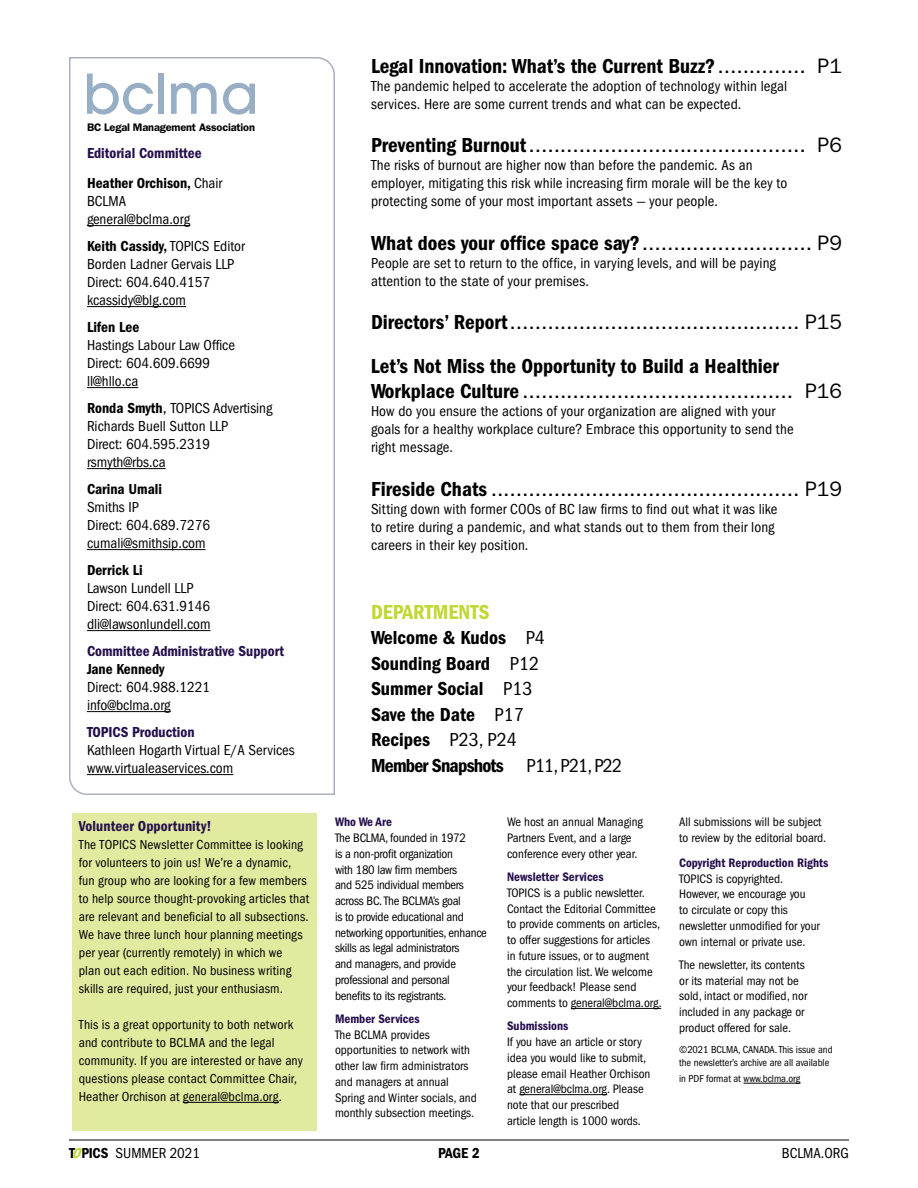
<style>
.page{position:relative;width:918px;height:1188px;background:#fff}
.page>*{position:absolute;margin:0;border:0;box-sizing:border-box;transform-origin:0 0}
.t1{font:21px "ITC Franklin Gothic Std";color:#000}
.t2{font:21px "ITC Franklin Gothic Std Dm Cd";color:#000}
.t3{font:21px "ITC Franklin Gothic Std Dm Cd";color:#bfd832}
.t4{font:19.5px/25.5px "ITC Franklin Gothic Std Dm Cd";color:#000}
.t5{font:condensed 15px/18px "ITC Franklin Gothic Std";color:#000}
.t6{font:15px/30px "ITC Franklin Gothic Std Dm Cd";color:#240f4d}
.t7{font:15px "ITC Franklin Gothic Std Dm Cd";color:#000}
.t8{font:condensed 13.5px/18px "ITC Franklin Gothic Std";letter-spacing:.01em;color:#000}
.t9{font:condensed 12.75px/15.8px "ITC Franklin Gothic Std";color:#000}
.t10{font:condensed 12.75px/15.8px "ITC Franklin Gothic Std";letter-spacing:-.02em;color:#000}
.t11{font:12.75px "ITC Franklin Gothic Std Dm Cd";color:#240f4d}
.t12{font:600 10.95px "ITC Franklin Gothic Std";letter-spacing:-.015em;color:#000}
.t13{font:condensed 10.5px/13.5px "ITC Franklin Gothic Std";letter-spacing:-.005em;color:#000}
.s1{color:#000}
.s2{font-family:"ITC Franklin Gothic Std";font-stretch:condensed;color:#000}
.s3{font-family:"ITC Franklin Gothic Std";font-stretch:condensed}
.s4{font-family:"ITC Franklin Gothic Std Dm Cd";font-stretch:normal}
.s5{font-stretch:normal}
.s6{font-family:"ITC Franklin Gothic Std"}
.s7{font-family:"ITC Franklin Gothic Std Dm Cd"}
.s8{font-family:"ITC Franklin Gothic Std Dm Cd";font-style:italic;font-stretch:normal;color:#bfd832}
</style>
<div class="page">
<hr style="left:69px;top:1140px;width:780px;height:1px;background:#000">
<hr style="left:571px;top:1008px;width:90px;height:1px;background:#000">
<hr style="left:519px;top:1094px;width:88px;height:1px;background:#000">
<hr style="left:744px;top:1083px;width:56px;height:1px;background:#000">
<div style="left:72px;top:813px;width:245px;height:318px;background:#e2ea9f"></div>
<hr style="left:183px;top:1102px;width:96px;height:1px;background:#000">
<svg style="left:69px;top:57px;width:266px;height:738px"></svg>
<svg style="left:87px;top:74px;width:66px;height:41px"></svg>
<div style="left:158px;top:74px;width:6px;height:40px;background:#97aec5"></div>
<svg style="left:171px;top:83px;width:46px;height:31px"></svg>
<svg style="left:223px;top:83px;width:32px;height:32px"></svg>
<hr style="left:87px;top:225px;width:103px;height:1px;background:#000">
<hr style="left:87px;top:306px;width:99px;height:1px;background:#000">
<hr style="left:87px;top:387px;width:51px;height:1px;background:#000">
<hr style="left:87px;top:468px;width:79px;height:1px;background:#000">
<hr style="left:87px;top:549px;width:119px;height:1px;background:#000">
<hr style="left:87px;top:630px;width:124px;height:1px;background:#000">
<hr style="left:87px;top:711px;width:84px;height:1px;background:#000">
<hr style="left:87px;top:774px;width:146px;height:1px;background:#000">
<p class="t12" style="left:87px;top:120px;width:170px">BC Legal Management Association</p>
<p class="t6" style="left:87px;top:138px;width:137px">Editorial Committee<br><span class="s1">Heather Orchison,</span> <span class="s2">Chair</span></p>
<p class="t5" style="left:87px;top:192px;width:105px">BCLMA general@bclma.org</p>
<p class="t7" style="left:87px;top:238px;width:160px">Keith Cassidy, <span class="s3">TOPICS Editor</span></p>
<p class="t5" style="left:87px;top:255px;width:149px">Borden Ladner Gervais LLP<br>Direct: 604.640.4157 kcassidy@blg.com</p>
<p class="t7" style="left:87px;top:319px;width:54px">Lifen Lee</p>
<p class="t5" style="left:87px;top:336px;width:150px">Hastings Labour Law Office<br>Direct: 604.609.6699 ll@hllo.ca</p>
<p class="t5" style="left:87px;top:399px;width:187px"><span class="s4">Ronda Smyth</span><span class="s5">,</span> TOPICS Advertising<br>Richards Buell Sutton LLP<br>Direct: 604.595.2319 rsmyth@rbs.ca</p>
<p class="t7" style="left:87px;top:481px;width:77px">Carina Umali</p>
<p class="t5" style="left:87px;top:498px;width:125px">Smiths IP<br>Direct: 604.689.7276 cumali@smithsip.com</p>
<p class="t7" style="left:87px;top:562px;width:57px">Derrick Li</p>
<p class="t5" style="left:87px;top:579px;width:125px">Lawson Lundell LLP<br>Direct: 604.631.9146 dli@lawsonlundell.com</p>
<p class="t6" style="left:87px;top:636px;width:199px">Committee Administrative Support</p>
<p class="t7" style="left:87px;top:661px;width:79px">Jane Kennedy</p>
<p class="t5" style="left:87px;top:678px;width:125px">Direct: 604.988.1221 info@bclma.org</p>
<p class="t6" style="left:87px;top:717px;width:109px">TOPICS Production</p>
<p class="t5" style="left:87px;top:741px;width:209px">Kathleen Hogarth Virtual E/A Services www.virtualeaservices.com</p>
<p class="t6" style="left:79px;top:811px;width:134px">Volunteer Opportunity!</p>
<p class="t8" style="left:79px;top:836px;width:232px">The TOPICS Newsletter Committee is looking for volunteers to join us! We’re a dynamic, fun group who are looking for a few members to help source thought-provoking articles that are relevant and beneficial to all subsections.<br>We have three lunch hour planning meetings per year (currently remotely) in which we<br>plan out each edition. No business writing skills are required, just your enthusiasm.</p>
<p class="t8" style="left:79px;top:1016px;width:226px">This is a great opportunity to both network and contribute to BCLMA and the legal community. If you are interested or have any questions please contact Committee Chair, Heather Orchison at general@bclma.org.</p>
<h1 class="t2" style="left:371px;top:54px;width:473px">Legal Innovation: What’s the Current Buzz?<span class="s6">.............. P1</span></h1>
<p class="t5" style="left:371px;top:77px;width:418px">The pandemic helped to accelerate the adoption of technology within legal services. Here are some current trends and what can be expected.</p>
<h1 class="t1" style="left:371px;top:133px;width:473px"><span class="s7">Preventing Burnout</span>............................................ P6</h1>
<p class="t5" style="left:371px;top:157px;width:418px">The risks of burnout are higher now than before the pandemic. As an employer, mitigating this risk while increasing firm morale will be the key to protecting some of your most important assets — your people.</p>
<h1 class="t1" style="left:371px;top:231px;width:473px"><span class="s7">What does your office space say?</span>........................... P9</h1>
<p class="t5" style="left:371px;top:254px;width:406px">People are set to return to the office, in varying levels, and will be paying attention to the state of your premises.</p>
<h1 class="t1" style="left:371px;top:310px;width:473px"><span class="s7">Directors’ Report</span>.............................................. P15</h1>
<h1 class="t2" style="left:371px;top:354px;width:410px">Let’s Not Miss the Opportunity to Build a Healthier</h1>
<h1 class="t1" style="left:371px;top:379px;width:473px"><span class="s7">Workplace Culture</span> ........................................... P16</h1>
<p class="t5" style="left:371px;top:403px;width:424px">How do you ensure the actions of your organization are aligned with your goals for a healthy workplace culture? Embrace this opportunity to send the right message.</p>
<h1 class="t1" style="left:371px;top:477px;width:473px"><span class="s7">Fireside Chats</span> ................................................. P19</h1>
<p class="t5" style="left:371px;top:500px;width:408px">Sitting down with former COOs of BC law firms to find out what it was like to retire during a pandemic, and what stands out to them from their long careers in their key position.</p>
<h1 class="t3" style="left:371px;top:600px;width:120px">DEPARTMENTS</h1>
<h2 class="t4" style="left:371px;top:625px;width:253px">Welcome &amp; Kudos <span class="s3">P4<br></span>Sounding Board <span class="s3">P12<br></span>Summer Social <span class="s3">P13<br></span>Save the Date <span class="s3">P17<br></span>Recipes <span class="s3">P23, P24<br></span>Member Snapshots <span class="s3">P11, P21, P22</span></h2>
<p class="t11" style="left:335px;top:815px;width:58px">Who We Are</p>
<p class="t10" style="left:335px;top:830px;width:153px">The BCLMA, founded in 1972<br>is a non-profit organization<br>with 180 law firm members<br>and 525 individual members across BC. The BCLMA’s goal<br>is to provide educational and networking opportunities, enhance skills as legal administrators<br>and managers, and provide professional and personal benefits to its registrants.</p>
<p class="t11" style="left:335px;top:1011px;width:86px">Member Services</p>
<p class="t9" style="left:335px;top:1027px;width:143px">The BCLMA provides opportunities to network with other law firm administrators and managers at annual<br>Spring and Winter socials, and monthly subsection meetings.</p>
<p class="t9" style="left:507px;top:814px;width:137px">We host an annual Managing<br>Partners Event, and a large conference every other year.</p>
<p class="t11" style="left:507px;top:870px;width:98px">Newsletter Services</p>
<p class="t9" style="left:507px;top:885px;width:156px">TOPICS is a public newsletter.<br>Contact the Editorial Committee to provide comments on articles, to offer suggestions for articles in future issues, or to augment the circulation list. We welcome your feedback! Please send comments to general@bclma.org.</p>
<p class="t11" style="left:507px;top:1019px;width:63px">Submissions</p>
<p class="t9" style="left:507px;top:1034px;width:145px">If you have an article or story idea you would like to submit, please email Heather Orchison at general@bclma.org. Please note that our prescribed article length is 1000 words.</p>
<p class="t9" style="left:679px;top:814px;width:149px">All submissions will be subject to review by the editorial board.</p>
<p class="t11" style="left:679px;top:855px;width:151px">Copyright Reproduction Rights</p>
<p class="t9" style="left:679px;top:871px;width:142px">TOPICS is copyrighted.<br>However, we encourage you<br>to circulate or copy this newsletter unmodified for your own internal or private use.</p>
<p class="t9" style="left:679px;top:957px;width:130px">The newsletter, its contents or its material may not be sold, intact or modified, nor included in any package or product offered for sale.</p>
<p class="t13" style="left:679px;top:1043px;width:155px">©2021 BCLMA, CANADA. This issue and the newsletter’s archive are all available</p>
<p class="t13" style="left:679px;top:1072px;width:123px">in PDF format at www.bclma.org</p>
<p class="t5" style="left:69px;top:1144px;width:133px"><span class="s4">T</span><span class="s8">O</span><span class="s4">PICS</span> SUMMER 2021</p>
<p class="t7" style="left:438px;top:1145px;width:43px">PAGE 2</p>
<p class="t5" style="left:782px;top:1144px;width:69px">BCLMA.ORG</p>
</div>
